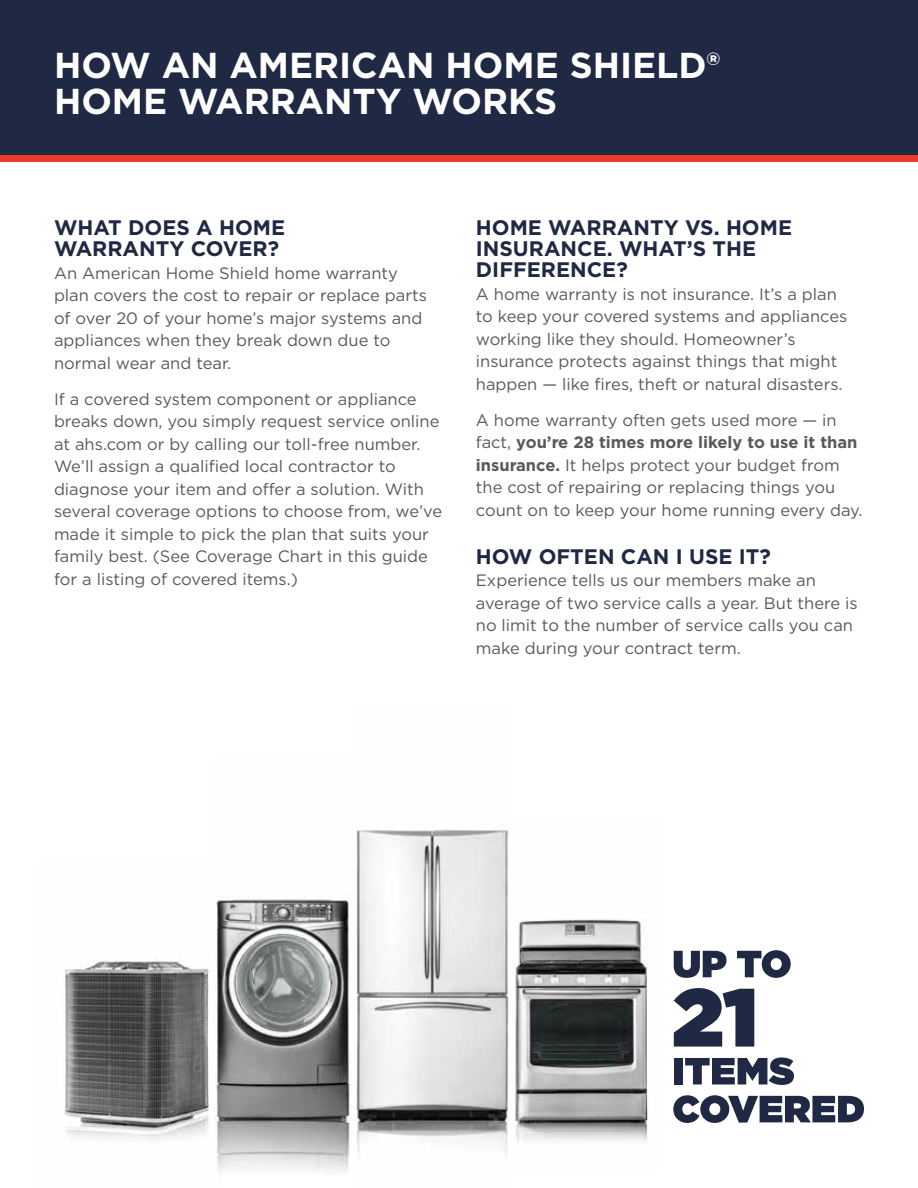
<style>
.page{position:relative;width:918px;height:1188px;background:#fff}
.page>*{position:absolute;margin:0;border:0;box-sizing:border-box;transform-origin:0 0}
.t1{font:700 36px/36px "Gotham";color:#fff}
.t2{font:700 21px/21px "Gotham";color:#202944}
.t3{font:16.5px/22.5px "Gotham";color:#58595b}
.s1{font-weight:700}
</style>
<div class="page">
<div style="left:0;top:0;width:918px;height:162px;background:#202944"></div>
<div style="left:0;top:156px;width:918px;height:6px;background:#ef3829"></div>
<div style="left:674px;top:1058px;width:9px;height:26px;background:#202944"></div>
<svg style="left:685px;top:1057px;width:109px;height:28px"></svg>
<svg style="left:673px;top:1095px;width:191px;height:28px"></svg>
<svg style="left:674px;top:988px;width:80px;height:59px"></svg>
<svg style="left:674px;top:951px;width:53px;height:27px"></svg>
<svg style="left:737px;top:950px;width:54px;height:28px"></svg>
<img style="left:63px;top:961px;width:152px;height:179px">
<img style="left:515px;top:919px;width:133px;height:224px">
<img style="left:356px;top:824px;width:153px;height:336px">
<img style="left:216px;top:899px;width:136px;height:273px">
<h1 class="t1" style="left:54px;top:47px;width:668px">HOW AN AMERICAN HOME SHIELD®<br>HOME WARRANTY WORKS</h1>
<p class="t2" style="left:54px;top:217px;width:233px">WHAT DOES A HOME<br>WARRANTY COVER?</p>
<p class="t3" style="left:54px;top:261px;width:374px">An American Home Shield home warranty plan covers the cost to repair or replace parts of over 20 of your home’s major systems and appliances when they break down due to normal wear and tear.</p>
<p class="t3" style="left:54px;top:387px;width:390px">If a covered system component or appliance breaks down, you simply request service online at ahs.com or by calling our toll-free number.<br>We’ll assign a qualified local contractor to diagnose your item and offer a solution. With several coverage options to choose from, we’ve made it simple to pick the plan that suits your family best. (See Coverage Chart in this guide for a listing of covered items.)</p>
<p class="t2" style="left:476px;top:217px;width:318px">HOME WARRANTY VS. HOME<br>INSURANCE. WHAT’S THE<br>DIFFERENCE?</p>
<p class="t3" style="left:476px;top:282px;width:373px">A home warranty is not insurance. It’s a plan to keep your covered systems and appliances working like they should. Homeowner’s insurance protects against things that might happen — like fires, theft or natural disasters.</p>
<p class="t3" style="left:476px;top:408px;width:388px">A home warranty often gets used more — in fact, <span class="s1">you’re 28 times more likely to use it than insurance.</span> It helps protect your budget from the cost of repairing or replacing things you count on to keep your home running every day.</p>
<p class="t2" style="left:476px;top:546px;width:297px">HOW OFTEN CAN I USE IT?</p>
<p class="t3" style="left:476px;top:569px;width:383px">Experience tells us our members make an average of two service calls a year. But there is no limit to the number of service calls you can make during your contract term.</p>
</div>
